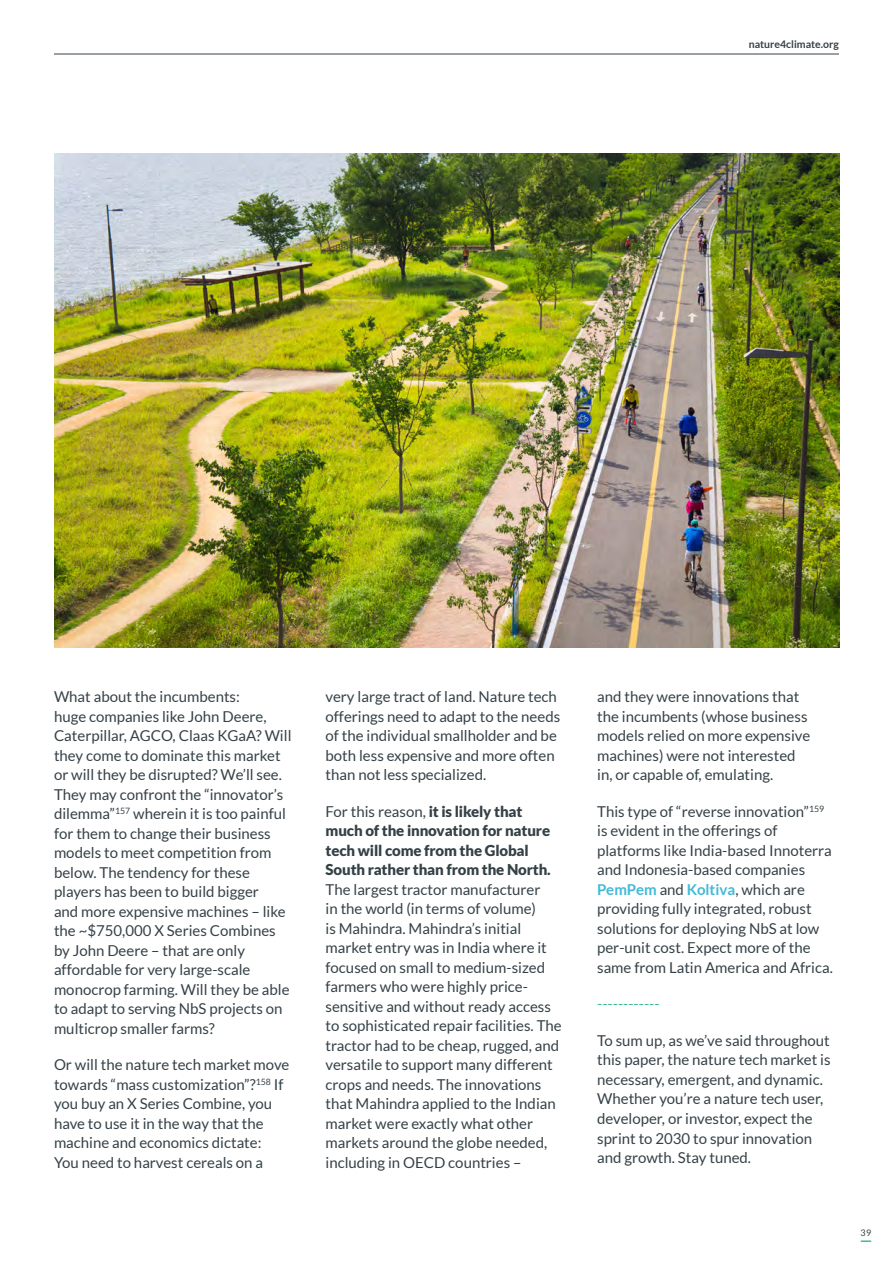
<style>
.page{position:relative;width:893px;height:1263px;background:#fff}
.page>*{position:absolute;margin:0;border:0;box-sizing:border-box;transform-origin:0 0}
.body{font:15px/19.5px "Lato";color:#354147}
.body-2{font:15px "Lato";color:#41bb96}
.t1{font:700 10.5px "Lato";color:#354147}
.t2{font:9px "Lato";color:#354147}
.s1{font-weight:900}
.s2{font-weight:700;color:#42b9d7}
</style>
<div class="page">
<img style="left:54px;top:153px;width:785px;height:495px">
<svg style="left:861px;top:1240px;width:10px;height:2px"></svg>
<hr style="left:54px;top:54px;width:785px;height:1px;background:#354147">
<p class="t1" style="left:749px;top:38px;width:92px">nature4climate.org</p>
<p class="body" style="left:54px;top:687px;width:239px">What about the incumbents:<br>huge companies like John Deere,<br>Caterpillar, AGCO, Claas KGaA? Will they come to dominate this market or will they be disrupted? We’ll see.<br>They may confront the “innovator’s dilemma”<sup>157</sup> wherein it is too painful for them to change their business models to meet competition from below. The tendency for these players has been to build bigger<br>and more expensive machines – like the ~$750,000 X Series Combines by John Deere – that are only affordable for very large-scale monocrop farming. Will they be able to adapt to serving NbS projects on multicrop smaller farms?</p>
<p class="body" style="left:54px;top:1055px;width:237px">Or will the nature tech market move towards “mass customization”?<sup>158</sup> If you buy an X Series Combine, you have to use it in the way that the machine and economics dictate:<br>You need to harvest cereals on a</p>
<p class="body" style="left:326px;top:687px;width:236px">very large tract of land. Nature tech offerings need to adapt to the needs of the individual smallholder and be both less expensive and more often than not less specialized.</p>
<p class="body" style="left:326px;top:802px;width:238px">For this reason, <span class="s1">it is likely that much of the innovation for nature tech will come from the Global South rather than from the North.<br></span>The largest tractor manufacturer<br>in the world (in terms of volume)<br>is Mahindra. Mahindra’s initial market entry was in India where it focused on small to medium-sized farmers who were highly price&shy;sensitive and without ready access to sophisticated repair facilities. The tractor had to be cheap, rugged, and versatile to support many different crops and needs. The innovations that Mahindra applied to the Indian market were exactly what other markets around the globe needed, including in OECD countries –</p>
<p class="body" style="left:597px;top:687px;width:215px">and they were innovations that the incumbents (whose business models relied on more expensive machines) were not interested in, or capable of, emulating.</p>
<p class="body" style="left:597px;top:802px;width:237px">This type of “reverse innovation”<sup>159 </sup>is evident in the offerings of platforms like India-based Innoterra and Indonesia-based companies <span class="s2">PemPem</span> and <span class="s2">Koltiva</span>, which are providing fully integrated, robust solutions for deploying NbS at low per-unit cost. Expect more of the same from Latin America and Africa.</p>
<p class="body-2" style="left:597px;top:996px;width:64px">------------</p>
<p class="body" style="left:597px;top:1031px;width:235px">To sum up, as we’ve said throughout this paper, the nature tech market is necessary, emergent, and dynamic.<br>Whether you’re a nature tech user, developer, or investor, expect the sprint to 2030 to spur innovation and growth. Stay tuned.</p>
<p class="t2" style="left:861px;top:1228px;width:12px">39</p>
</div>
